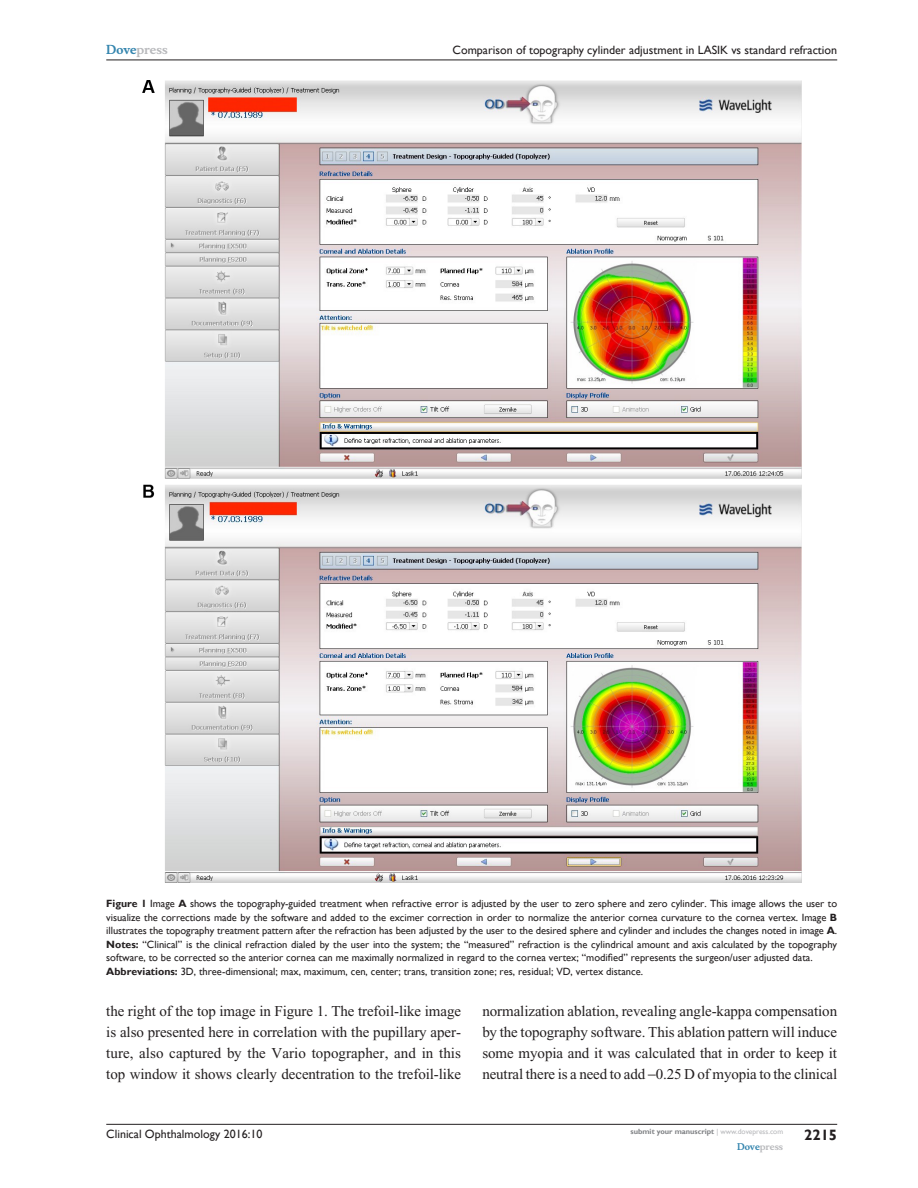
<style>
.page{position:relative;width:918px;height:1188px;background:#fff}
.page>*{position:absolute;margin:0;border:0;box-sizing:border-box;transform-origin:0 0}
.Tx{font:15px/21px "Times New Roman";letter-spacing:-.005em;color:#231f20;text-align:justify}
.RunFolio-R{font:700 15px "Gill Sans";color:#231f20}
.RunH-R{font:12px "Gill Sans";color:#231f20}
.RunF-R{font:12px "Gill Sans";color:#231f20}
.RunH-Brand-R{font:700 12px "Musee";color:#b8b9bc}
.FigC{font:10.5px/13.5px "Gill Sans";letter-spacing:-.005em;color:#231f20;text-align:justify}
.FigSNRI{font:10.5px/13.5px "Gill Sans";color:#231f20}
.RunF-Brand-R{font:700 9px "Musee";color:#b8b9bc}
.RunF-SubmityourMS-R{font:700 7.5px "Gill Sans";color:#808285}
.s1{color:#3485ae}
.s2{font-weight:700}
.s3{font-weight:400;color:#b8b9bc}
</style>
<div class="page">
<hr style="left:106px;top:1124px;width:731px;height:1px;background:#231f20">
<hr style="left:106px;top:60px;width:731px;height:1px;background:#231f20">
<img style="left:142px;top:81px;width:659px;height:801px">
<p class="RunH-Brand-R" style="left:106px;top:43px;width:63px"><span class="s1">Dove</span>press</p>
<p class="RunH-R" style="left:453px;top:43px;width:386px">Comparison of topography cylinder adjustment in LASIK vs standard refraction</p>
<p class="FigC" style="left:106px;top:897px;width:732px"><span class="s2">Figure 1</span> Image <span class="s2">A</span> shows the topography-guided treatment when refractive error is adjusted by the user to zero sphere and zero cylinder. This image allows the user to visualize the corrections made by the software and added to the excimer correction in order to normalize the anterior cornea curvature to the cornea vertex. Image <span class="s2">B </span>illustrates the topography treatment pattern after the refraction has been adjusted by the user to the desired sphere and cylinder and includes the changes noted in image <span class="s2">A</span>.</p>
<p class="FigSNRI" style="left:106px;top:938px;width:732px"><span class="s2">Notes:</span> “Clinical” is the clinical refraction dialed by the user into the system; the “measured” refraction is the cylindrical amount and axis calculated by the topography software, to be corrected so the anterior cornea can me maximally normalized in regard to the cornea vertex; “modified” represents the surgeon/user adjusted data.</p>
<p class="FigSNRI" style="left:106px;top:965px;width:538px"><span class="s2">Abbreviations:</span> 3D, three-dimensional; max, maximum, cen, center; trans, transition zone; res, residual; VD, vertex distance.</p>
<p class="Tx" style="left:106px;top:1001px;width:356px">the right of the top image in Figure 1. The trefoil-like image is also presented here in correlation with the pupillary aper&shy;ture, also captured by the Vario topographer, and in this top window it shows clearly decentration to the trefoil-like</p>
<p class="Tx" style="left:482px;top:1001px;width:356px">normalization ablation, revealing angle-kappa compensation by the topography software. This ablation pattern will induce some myopia and it was calculated that in order to keep it neutral there is a need to add −0.25 D of myopia to the clinical</p>
<p class="RunF-R" style="left:106px;top:1127px;width:158px">Clinical Ophthalmology 2016:10</p>
<p class="RunF-SubmityourMS-R" style="left:631px;top:1127px;width:154px">submit your manuscript <span class="s3">| www.dovepress.com</span></p>
<p class="RunF-Brand-R" style="left:737px;top:1141px;width:48px"><span class="s1">Dove</span>press</p>
<p class="RunFolio-R" style="left:804px;top:1126px;width:35px">2215</p>
</div>
